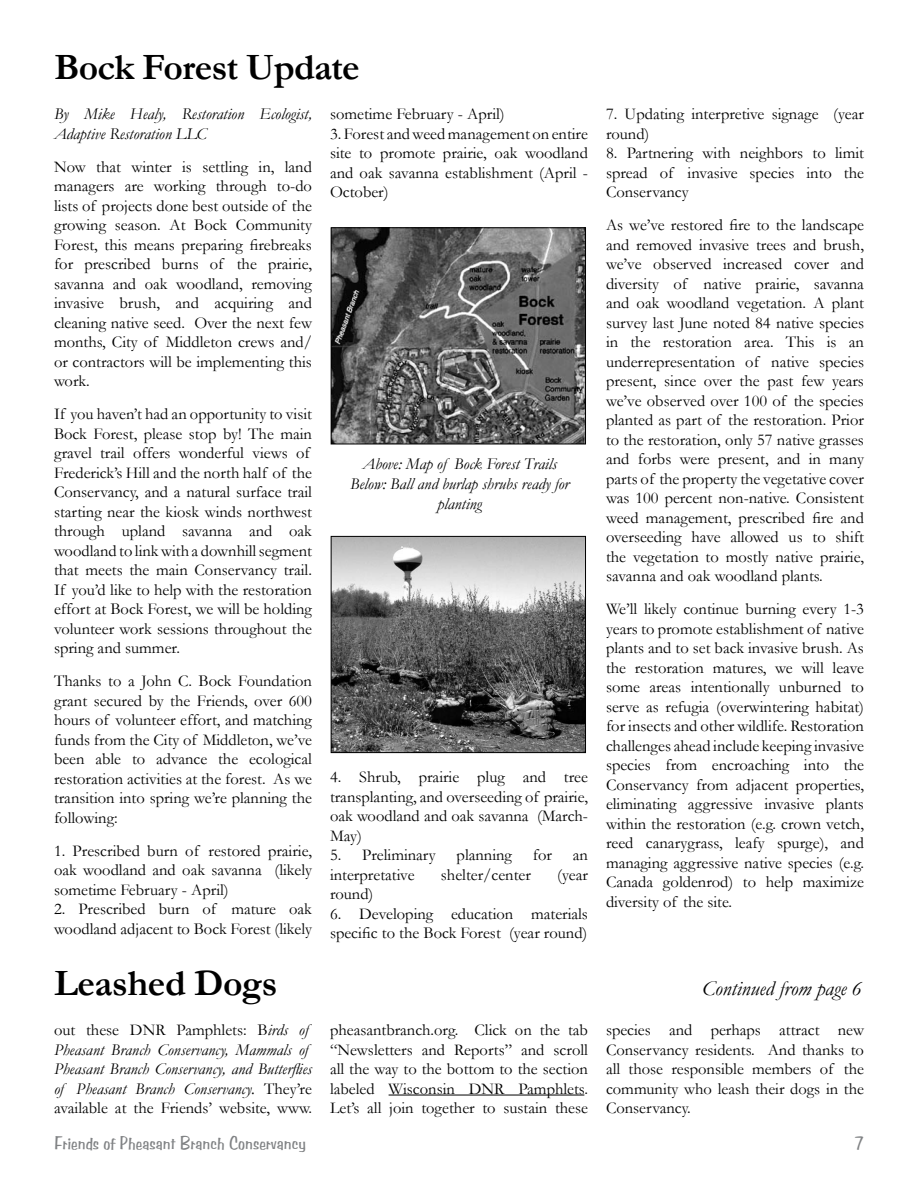
<style>
.page{position:relative;width:918px;height:1188px;background:#fff}
.page>*{position:absolute;margin:0;border:0;box-sizing:border-box;transform-origin:0 0}
.t1{font:700 37.5px "Garamond";letter-spacing:-.02em;color:#000}
.t2{font:italic 21px "Garamond";color:#000}
.t3{font:18px "Benguiat Frisky";color:#808284}
.t4{font:16.5px/19.5px "Garamond";color:#000;text-align:justify}
.t5{font:italic 16.5px/19.5px "Garamond";color:#000}
.s1{font-style:normal}
</style>
<div class="page">
<img style="left:333px;top:229px;width:251px;height:213px">
<div style="left:331px;top:227px;width:255px;height:217px;border:1px solid #000"></div>
<img style="left:333px;top:538px;width:251px;height:213px">
<div style="left:331px;top:536px;width:255px;height:217px;border:1px solid #000"></div>
<hr style="left:389px;top:1095px;width:195px;height:1px;background:#000">
<h1 class="t1" style="left:54px;top:41px;width:307px">Bock Forest Update</h1>
<p class="t5" style="left:54px;top:104px;width:260px">By Mike Healy, Restoration Ecologist,<br>Adaptive Restoration LLC</p>
<p class="t4" style="left:54px;top:157px;width:260px">Now that winter is settling in, land managers are working through to-do lists of projects done best outside of the growing season. At Bock Community Forest, this means preparing firebreaks for prescribed burns of the prairie, savanna and oak woodland, removing invasive brush, and acquiring and cleaning native seed. Over the next few months, City of Middleton crews and/ or contractors will be implementing this work.</p>
<p class="t4" style="left:54px;top:404px;width:260px;text-align:left">If you haven’t had an opportunity to visit Bock Forest, please stop by! The main gravel trail offers wonderful views of Frederick’s Hill and the north half of the Conservancy, and a natural surface trail starting near the kiosk winds northwest through upland savanna and oak woodland to link with a downhill segment that meets the main Conservancy trail.<br>If you’d like to help with the restoration effort at Bock Forest, we will be holding volunteer work sessions throughout the spring and summer.</p>
<p class="t4" style="left:54px;top:671px;width:260px">Thanks to a John C. Bock Foundation grant secured by the Friends, over 600 hours of volunteer effort, and matching funds from the City of Middleton, we’ve been able to advance the ecological restoration activities at the forest. As we transition into spring we’re planning the following:</p>
<p class="t4" style="left:54px;top:841px;width:260px">1. Prescribed burn of restored prairie, oak woodland and oak savanna (likely sometime February - April)</p>
<p class="t4" style="left:54px;top:899px;width:260px">2. Prescribed burn of mature oak woodland adjacent to Bock Forest (likely</p>
<p class="t4" style="left:330px;top:104px;width:176px">sometime February - April)</p>
<p class="t4" style="left:330px;top:123px;width:260px">3. Forest and weed management on entire site to promote prairie, oak woodland and oak savanna establishment (April - October)</p>
<p class="t5" style="left:350px;top:454px;width:221px;text-align:center">Above: Map of Bock Forest Trails<br>Below: Ball and burlap shrubs ready for planting</p>
<p class="t4" style="left:330px;top:767px;width:260px">4. Shrub, prairie plug and tree transplanting, and overseeding of prairie, oak woodland and oak savanna (March-May)</p>
<p class="t4" style="left:330px;top:845px;width:107px">5. Preliminary</p>
<p class="t4" style="left:457px;top:845px;width:57px">planning</p>
<p class="t4" style="left:533px;top:845px;width:21px">for</p>
<p class="t4" style="left:573px;top:845px;width:17px">an</p>
<p class="t4" style="left:330px;top:864px;width:86px">interpretative</p>
<p class="t4" style="left:441px;top:864px;width:91px">shelter/center</p>
<p class="t4" style="left:557px;top:864px;width:32px">(year</p>
<p class="t4" style="left:330px;top:884px;width:45px">round)</p>
<p class="t4" style="left:330px;top:903px;width:259px">6. Developing education materials specific to the Bock Forest (year round)</p>
<p class="t4" style="left:606px;top:104px;width:260px">7. Updating interpretive signage (year round)</p>
<p class="t4" style="left:606px;top:143px;width:260px">8. Partnering with neighbors to limit spread of invasive species into the Conservancy</p>
<p class="t4" style="left:606px;top:215px;width:260px">As we’ve restored fire to the landscape and removed invasive trees and brush, we’ve observed increased cover and diversity of native prairie, savanna and oak woodland vegetation. A plant survey last June noted 84 native species in the restoration area. This is an underrepresentation of native species present, since over the past few years we’ve observed over 100 of the species planted as part of the restoration. Prior to the restoration, only 57 native grasses and forbs were present, and in many parts of the property the vegetative cover was 100 percent non-native. Consistent weed management, prescribed fire and overseeding have allowed us to shift the vegetation to mostly native prairie, savanna and oak woodland plants.</p>
<p class="t4" style="left:606px;top:599px;width:260px">We’ll likely continue burning every 1-3 years to promote establishment of native plants and to set back invasive brush. As the restoration matures, we will leave some areas intentionally unburned to serve as refugia (overwintering habitat) for insects and other wildlife. Restoration challenges ahead include keeping invasive species from encroaching into the Conservancy from adjacent properties, eliminating aggressive invasive plants within the restoration (e.g. crown vetch, reed canarygrass, leafy spurge), and managing aggressive native species (e.g.<br>Canada goldenrod) to help maximize diversity of the site.</p>
<h1 class="t1" style="left:54px;top:958px;width:225px">Leashed Dogs</h1>
<p class="t2" style="left:702px;top:974px;width:161px">Continued from page 6</p>
<p class="t5" style="left:54px;top:1020px;width:260px"><span class="s1">out these DNR Pamphlets: B</span>irds of Pheasant Branch Conservancy, Mammals of Pheasant Branch Conservancy, and Butterflies of Pheasant Branch Conservancy. <span class="s1">They’re available at the Friends’ website, www.</span></p>
<p class="t4" style="left:330px;top:1020px;width:260px">pheasantbranch.org. Click on the tab “Newsletters and Reports” and scroll all the way to the bottom to the section labeled Wisconsin DNR Pamphlets.<br>Let’s all join together to sustain these</p>
<p class="t4" style="left:606px;top:1020px;width:260px">species and perhaps attract new Conservancy residents. And thanks to all those responsible members of the community who leash their dogs in the Conservancy.</p>
<p class="t3" style="left:54px;top:1132px;width:253px">Friends of Pheasant Branch Conservancy</p>
</div>
